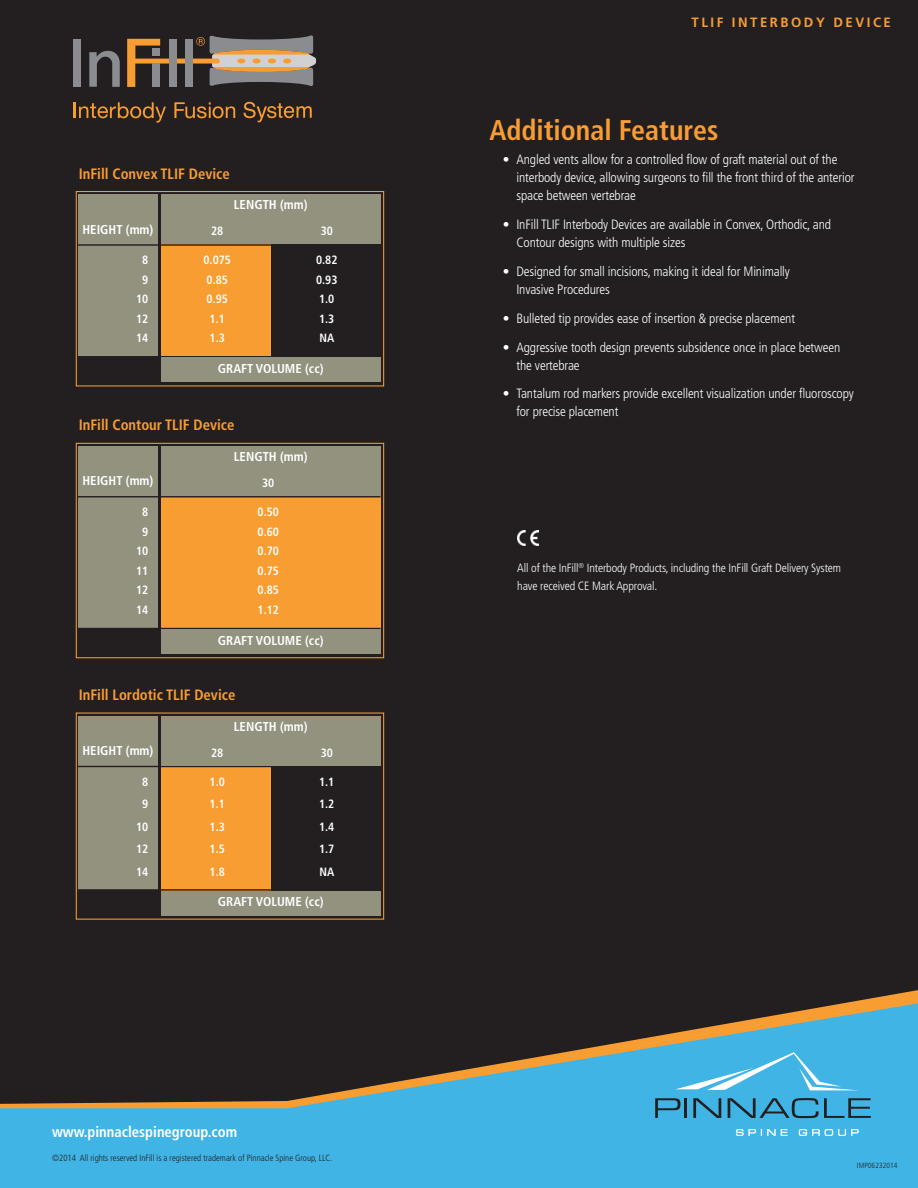
<style>
.page{position:relative;width:918px;height:1188px;background:#231f20}
.page>*{position:absolute;margin:0;border:0;box-sizing:border-box;transform-origin:0 0}
.t1{font:700 condensed 28.5px "Frutiger";color:#f89d31}
.t2{font:700 condensed 15px "Frutiger";color:#f89d31}
.t3{font:700 condensed 15px "Frutiger";color:#fff}
.t4{font:300 condensed 13.5px/18px "Frutiger";letter-spacing:-.01em;color:#fff}
.t5{font:700 13.5px "Frutiger";letter-spacing:.19em;color:#f89d31}
.t6{font:700 condensed 12.9px "Frutiger";color:#fff}
.t7{font:700 condensed 12px "Frutiger";color:#fff}
.t8{font:300 condensed 12px/18px "Frutiger";letter-spacing:-.01em;color:#fff}
.t9{font:300 condensed 9px "Frutiger";color:#231f20}
.t10{font:300 condensed 7.5px "Frutiger";letter-spacing:.015em;color:#231f20}
</style>
<div class="page">
<svg style="left:0;top:1003px;width:918px;height:185px;fill:#3fb4e5"></svg>
<div style="left:76px;top:191px;width:308px;height:195px;border:1px solid #f89d31"></div>
<div style="left:76px;top:713px;width:308px;height:207px;border:1px solid #f89d31"></div>
<div style="left:76px;top:443px;width:308px;height:215px;border:1px solid #f89d31"></div>
<div style="left:79px;top:195px;width:79px;height:162px;background:#92927f"></div>
<div style="left:79px;top:716px;width:79px;height:174px;background:#92927f"></div>
<div style="left:79px;top:446px;width:79px;height:183px;background:#92927f"></div>
<div style="left:161px;top:195px;width:110px;height:187px;background:#f89d31"></div>
<div style="left:161px;top:717px;width:110px;height:198px;background:#f89d31"></div>
<div style="left:161px;top:447px;width:220px;height:206px;background:#f89d31"></div>
<hr style="left:78px;top:244px;width:303px;height:2px;background:#231f20">
<hr style="left:78px;top:766px;width:303px;height:1px;background:#231f20">
<hr style="left:78px;top:496px;width:303px;height:1px;background:#231f20">
<hr style="left:78px;top:356px;width:303px;height:1px;background:#231f20">
<hr style="left:78px;top:889px;width:303px;height:2px;background:#231f20">
<hr style="left:78px;top:628px;width:303px;height:1px;background:#231f20">
<div style="left:161px;top:195px;width:220px;height:49px;background:#92927f"></div>
<div style="left:161px;top:716px;width:220px;height:50px;background:#92927f"></div>
<div style="left:161px;top:446px;width:220px;height:50px;background:#92927f"></div>
<div style="left:161px;top:357px;width:220px;height:25px;background:#92927f"></div>
<div style="left:161px;top:891px;width:220px;height:25px;background:#92927f"></div>
<div style="left:161px;top:629px;width:220px;height:25px;background:#92927f"></div>
<svg style="left:736px;top:1129px;width:52px;height:7px"></svg>
<svg style="left:799px;top:1129px;width:60px;height:7px"></svg>
<svg style="left:655px;top:1098px;width:25px;height:20px"></svg>
<hr style="left:684px;top:1098px;width:3px;height:20px;background:#231f20">
<svg style="left:693px;top:1098px;width:28px;height:20px"></svg>
<svg style="left:728px;top:1098px;width:143px;height:20px"></svg>
<svg style="left:675px;top:1052px;width:184px;height:38px;background:#57bde8"></svg>
<svg style="left:74px;top:102px;width:92px;height:21px"></svg>
<svg style="left:174px;top:102px;width:61px;height:16px"></svg>
<svg style="left:244px;top:102px;width:68px;height:20px"></svg>
<div style="left:73px;top:39px;width:8px;height:48px;background:#8a8c8f"></div>
<svg style="left:89px;top:50px;width:31px;height:37px"></svg>
<svg style="left:127px;top:35px;width:189px;height:52px"></svg>
<img style="left:518px;top:530px;width:21px;height:15px">
<p class="t2" style="left:79px;top:165px;width:153px">InFill Convex TLIF Device</p>
<p class="t6" style="left:82px;top:221px;width:73px">HEIGHT (mm)</p>
<p class="t6" style="left:234px;top:197px;width:75px">LENGTH (mm)</p>
<p class="t7" style="left:211px;top:224px;width:14px">28</p>
<p class="t7" style="left:321px;top:224px;width:14px">30</p>
<p class="t7" style="left:142px;top:253px;width:8px">8</p>
<p class="t7" style="left:204px;top:253px;width:29px">0.075</p>
<p class="t7" style="left:316px;top:253px;width:23px">0.82</p>
<p class="t7" style="left:142px;top:273px;width:8px">9</p>
<p class="t7" style="left:207px;top:273px;width:23px">0.85</p>
<p class="t7" style="left:316px;top:273px;width:23px">0.93</p>
<p class="t7" style="left:136px;top:292px;width:14px">10</p>
<p class="t7" style="left:207px;top:292px;width:23px">0.95</p>
<p class="t7" style="left:319px;top:292px;width:17px">1.0</p>
<p class="t7" style="left:136px;top:312px;width:14px">12</p>
<p class="t7" style="left:210px;top:312px;width:17px">1.1</p>
<p class="t7" style="left:319px;top:312px;width:17px">1.3</p>
<p class="t7" style="left:136px;top:331px;width:14px">14</p>
<p class="t7" style="left:210px;top:331px;width:17px">1.3</p>
<p class="t7" style="left:319px;top:331px;width:16px">NA</p>
<p class="t6" style="left:218px;top:361px;width:107px">GRAFT VOLUME (cc)</p>
<p class="t2" style="left:79px;top:416px;width:157px">InFill Contour TLIF Device</p>
<p class="t6" style="left:82px;top:473px;width:73px">HEIGHT (mm)</p>
<p class="t6" style="left:234px;top:449px;width:75px">LENGTH (mm)</p>
<p class="t7" style="left:262px;top:476px;width:14px">30</p>
<p class="t7" style="left:142px;top:505px;width:8px">8</p>
<p class="t7" style="left:258px;top:505px;width:23px">0.50</p>
<p class="t7" style="left:142px;top:524px;width:8px">9</p>
<p class="t7" style="left:258px;top:524px;width:23px">0.60</p>
<p class="t7" style="left:136px;top:544px;width:14px">10</p>
<p class="t7" style="left:258px;top:544px;width:23px">0.70</p>
<p class="t7" style="left:136px;top:563px;width:14px">11</p>
<p class="t7" style="left:258px;top:563px;width:23px">0.75</p>
<p class="t7" style="left:136px;top:583px;width:14px">12</p>
<p class="t7" style="left:258px;top:583px;width:23px">0.85</p>
<p class="t7" style="left:136px;top:602px;width:14px">14</p>
<p class="t7" style="left:258px;top:602px;width:23px">1.12</p>
<p class="t6" style="left:218px;top:633px;width:107px">GRAFT VOLUME (cc)</p>
<p class="t2" style="left:79px;top:686px;width:158px">InFill Lordotic TLIF Device</p>
<p class="t6" style="left:82px;top:743px;width:73px">HEIGHT (mm)</p>
<p class="t6" style="left:234px;top:719px;width:75px">LENGTH (mm)</p>
<p class="t7" style="left:211px;top:745px;width:14px">28</p>
<p class="t7" style="left:321px;top:745px;width:14px">30</p>
<p class="t7" style="left:142px;top:775px;width:8px">8</p>
<p class="t7" style="left:210px;top:775px;width:17px">1.0</p>
<p class="t7" style="left:319px;top:775px;width:17px">1.1</p>
<p class="t7" style="left:142px;top:797px;width:8px">9</p>
<p class="t7" style="left:210px;top:797px;width:17px">1.1</p>
<p class="t7" style="left:319px;top:797px;width:17px">1.2</p>
<p class="t7" style="left:136px;top:820px;width:14px">10</p>
<p class="t7" style="left:210px;top:820px;width:17px">1.3</p>
<p class="t7" style="left:319px;top:820px;width:17px">1.4</p>
<p class="t7" style="left:136px;top:842px;width:14px">12</p>
<p class="t7" style="left:210px;top:842px;width:17px">1.5</p>
<p class="t7" style="left:319px;top:842px;width:17px">1.7</p>
<p class="t7" style="left:136px;top:865px;width:14px">14</p>
<p class="t7" style="left:210px;top:865px;width:17px">1.8</p>
<p class="t7" style="left:319px;top:865px;width:16px">NA</p>
<p class="t6" style="left:218px;top:894px;width:107px">GRAFT VOLUME (cc)</p>
<p class="t3" style="left:52px;top:1123px;width:187px">www.pinnaclespinegroup.com</p>
<p class="t9" style="left:52px;top:1153px;width:282px">©2014 All rights reserved InFill is a registered trademark of Pinnacle Spine Group, LLC.</p>
<p class="t5" style="left:691px;top:14px;width:201px">TLIF INTERBODY DEVICE</p>
<p class="t1" style="left:489px;top:113px;width:230px">Additional Features</p>
<p class="t4" style="left:516px;top:151px;width:340px;text-indent:-14px">• Angled vents allow for a controlled flow of graft material out of the interbody device, allowing surgeons to fill the front third of the anterior space between vertebrae</p>
<p class="t4" style="left:516px;top:216px;width:316px;text-indent:-14px">• InFill TLIF Interbody Devices are available in Convex, Orthodic, and<br>Contour designs with multiple sizes</p>
<p class="t4" style="left:516px;top:262px;width:275px;text-indent:-14px">• Designed for small incisions, making it ideal for Minimally<br>Invasive Procedures</p>
<p class="t4" style="left:503px;top:309px;width:294px">• Bulleted tip provides ease of insertion &amp; precise placement</p>
<p class="t4" style="left:516px;top:338px;width:325px;text-indent:-14px">• Aggressive tooth design prevents subsidence once in place between the vertebrae</p>
<p class="t4" style="left:516px;top:385px;width:339px;text-indent:-14px">• Tantalum rod markers provide excellent visualization under fluoroscopy for precise placement</p>
<p class="t8" style="left:517px;top:559px;width:325px">All of the InFill<sup>®</sup> Interbody Products, including the InFill Graft Delivery System have received CE Mark Approval.</p>
<p class="t10" style="left:857px;top:1161px;width:42px">IMP06232014</p>
</div>
